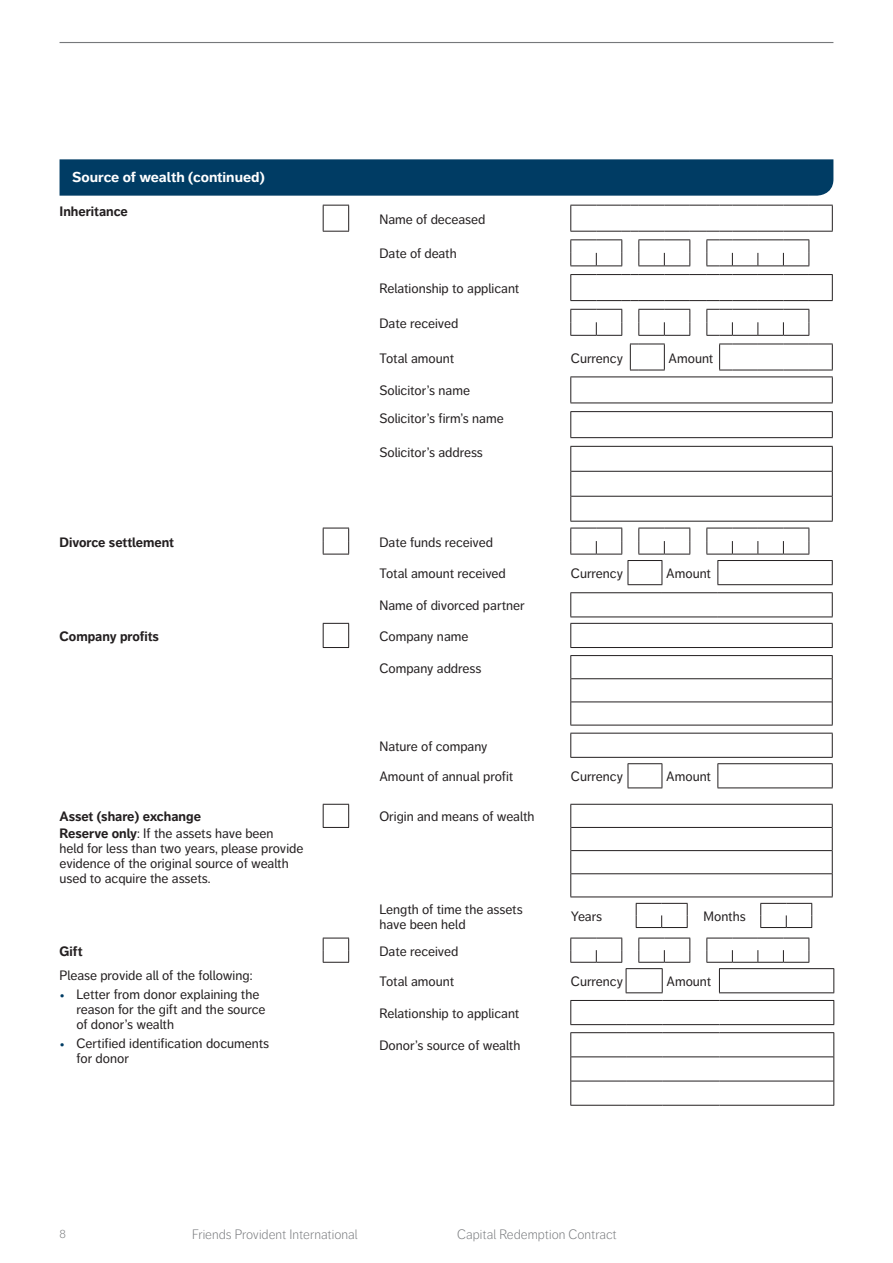
<style>
.page{position:relative;width:893px;height:1263px;background:#fff}
.page>*{position:absolute;margin:0;border:0;box-sizing:border-box;transform-origin:0 0}
.t1{font:700 14.25px "Friends Life Dagny";color:#fff;scale:1.06 1}
.t2{font:13.5px/15px "Friends Life Dagny";color:#231f20}
.t3{font:700 13.5px "Friends Life Dagny";color:#231f20}
.t4{font:300 13.5px "Friends Life Dagny";color:#76787b}
.t5{font:300 12px "Friends Life Dagny";color:#76787b}
.s1{font-weight:700}
.s2{font-weight:300;font-size:15.75px;color:#003c64}
</style>
<div class="page">
<hr style="left:60px;top:42px;width:773px;height:1px;background:#76787b">
<div style="left:60px;top:159px;width:773px;height:37px;background:#003c64"></div>
<svg style="left:349px;top:205px;width:483px;height:165px"></svg>
<svg style="left:323px;top:205px;width:26px;height:27px"></svg>
<svg style="left:570px;top:205px;width:263px;height:27px"></svg>
<svg style="left:570px;top:239px;width:52px;height:27px"></svg>
<svg style="left:638px;top:239px;width:52px;height:27px"></svg>
<svg style="left:706px;top:239px;width:103px;height:27px"></svg>
<svg style="left:570px;top:274px;width:263px;height:27px"></svg>
<svg style="left:570px;top:309px;width:52px;height:27px"></svg>
<svg style="left:638px;top:309px;width:52px;height:27px"></svg>
<svg style="left:706px;top:309px;width:103px;height:27px"></svg>
<svg style="left:630px;top:344px;width:35px;height:27px"></svg>
<svg style="left:719px;top:344px;width:114px;height:27px"></svg>
<svg style="left:570px;top:377px;width:262px;height:144px"></svg>
<svg style="left:570px;top:377px;width:1px;height:26px"></svg>
<hr style="left:570px;top:376px;width:263px;height:1px;background:#231f20">
<svg style="left:832px;top:377px;width:1px;height:26px"></svg>
<hr style="left:570px;top:403px;width:263px;height:1px;background:#231f20">
<svg style="left:570px;top:412px;width:1px;height:25px"></svg>
<hr style="left:570px;top:411px;width:263px;height:1px;background:#231f20">
<svg style="left:832px;top:412px;width:1px;height:25px"></svg>
<hr style="left:570px;top:437px;width:263px;height:1px;background:#231f20">
<hr style="left:570px;top:446px;width:263px;height:1px;background:#231f20">
<hr style="left:571px;top:471px;width:261px;height:1px;background:#231f20">
<svg style="left:570px;top:447px;width:1px;height:74px"></svg>
<hr style="left:571px;top:496px;width:261px;height:1px;background:#231f20">
<svg style="left:832px;top:447px;width:1px;height:74px"></svg>
<hr style="left:570px;top:521px;width:263px;height:1px;background:#231f20">
<hr style="left:570px;top:617px;width:58px;height:1px;background:#231f20">
<hr style="left:628px;top:617px;width:34px;height:1px;background:#231f20">
<hr style="left:662px;top:617px;width:56px;height:1px;background:#231f20">
<hr style="left:718px;top:617px;width:115px;height:1px;background:#231f20">
<svg style="left:323px;top:528px;width:510px;height:89px"></svg>
<svg style="left:349px;top:623px;width:483px;height:134px"></svg>
<svg style="left:570px;top:624px;width:1px;height:23px"></svg>
<hr style="left:570px;top:623px;width:263px;height:1px;background:#231f20">
<svg style="left:832px;top:624px;width:1px;height:23px"></svg>
<svg style="left:323px;top:623px;width:26px;height:25px"></svg>
<hr style="left:570px;top:647px;width:263px;height:1px;background:#231f20">
<hr style="left:570px;top:655px;width:263px;height:1px;background:#231f20">
<svg style="left:570px;top:656px;width:1px;height:69px"></svg>
<hr style="left:571px;top:678px;width:261px;height:1px;background:#231f20">
<svg style="left:832px;top:656px;width:1px;height:69px"></svg>
<hr style="left:571px;top:701px;width:261px;height:1px;background:#231f20">
<hr style="left:570px;top:725px;width:263px;height:1px;background:#231f20">
<svg style="left:570px;top:734px;width:1px;height:23px"></svg>
<hr style="left:570px;top:733px;width:263px;height:1px;background:#231f20">
<svg style="left:832px;top:733px;width:1px;height:24px"></svg>
<hr style="left:570px;top:757px;width:263px;height:1px;background:#231f20">
<hr style="left:628px;top:763px;width:34px;height:1px;background:#231f20">
<hr style="left:717px;top:763px;width:116px;height:1px;background:#231f20">
<svg style="left:627px;top:764px;width:206px;height:24px"></svg>
<hr style="left:717px;top:787px;width:116px;height:1px;background:#231f20">
<svg style="left:323px;top:804px;width:510px;height:92px"></svg>
<hr style="left:571px;top:873px;width:261px;height:1px;background:#231f20">
<hr style="left:570px;top:896px;width:263px;height:1px;background:#231f20">
<svg style="left:635px;top:903px;width:178px;height:25px"></svg>
<svg style="left:323px;top:938px;width:487px;height:25px"></svg>
<svg style="left:570px;top:969px;width:264px;height:136px"></svg>
<svg style="left:626px;top:969px;width:1px;height:23px"></svg>
<hr style="left:626px;top:968px;width:37px;height:1px;background:#231f20">
<svg style="left:662px;top:969px;width:1px;height:23px"></svg>
<svg style="left:719px;top:969px;width:1px;height:23px"></svg>
<hr style="left:719px;top:968px;width:115px;height:1px;background:#231f20">
<svg style="left:833px;top:969px;width:1px;height:23px"></svg>
<hr style="left:626px;top:992px;width:37px;height:1px;background:#231f20">
<hr style="left:719px;top:992px;width:115px;height:1px;background:#231f20">
<svg style="left:570px;top:1001px;width:1px;height:23px"></svg>
<hr style="left:570px;top:1000px;width:56px;height:1px;background:#231f20">
<hr style="left:626px;top:1000px;width:36px;height:1px;background:#231f20">
<hr style="left:662px;top:1000px;width:57px;height:1px;background:#231f20">
<hr style="left:719px;top:1000px;width:115px;height:1px;background:#231f20">
<svg style="left:833px;top:1001px;width:1px;height:23px"></svg>
<hr style="left:570px;top:1024px;width:56px;height:1px;background:#231f20">
<hr style="left:626px;top:1024px;width:36px;height:1px;background:#231f20">
<hr style="left:662px;top:1024px;width:57px;height:1px;background:#231f20">
<hr style="left:719px;top:1024px;width:115px;height:1px;background:#231f20">
<hr style="left:570px;top:1032px;width:56px;height:1px;background:#231f20">
<hr style="left:626px;top:1032px;width:36px;height:1px;background:#231f20">
<hr style="left:662px;top:1032px;width:57px;height:1px;background:#231f20">
<hr style="left:719px;top:1032px;width:115px;height:1px;background:#231f20">
<hr style="left:571px;top:1056px;width:55px;height:1px;background:#231f20">
<hr style="left:626px;top:1056px;width:36px;height:1px;background:#231f20">
<hr style="left:662px;top:1056px;width:57px;height:1px;background:#231f20">
<hr style="left:719px;top:1056px;width:114px;height:1px;background:#231f20">
<svg style="left:570px;top:1033px;width:1px;height:72px"></svg>
<hr style="left:571px;top:1081px;width:55px;height:1px;background:#231f20">
<hr style="left:626px;top:1081px;width:36px;height:1px;background:#231f20">
<hr style="left:662px;top:1081px;width:57px;height:1px;background:#231f20">
<hr style="left:719px;top:1081px;width:114px;height:1px;background:#231f20">
<hr style="left:570px;top:1105px;width:56px;height:1px;background:#231f20">
<hr style="left:626px;top:1105px;width:36px;height:1px;background:#231f20">
<hr style="left:662px;top:1105px;width:57px;height:1px;background:#231f20">
<hr style="left:719px;top:1105px;width:115px;height:1px;background:#231f20">
<svg style="left:833px;top:1033px;width:1px;height:72px"></svg>
<p class="t1" style="left:72px;top:168px;width:183px">Source of wealth (continued)</p>
<p class="t3" style="left:60px;top:203px;width:70px">Inheritance</p>
<p class="t2" style="left:379px;top:211px;width:107px">Name of deceased</p>
<p class="t2" style="left:379px;top:246px;width:79px">Date of death</p>
<p class="t2" style="left:379px;top:281px;width:141px">Relationship to applicant</p>
<p class="t2" style="left:379px;top:316px;width:80px">Date received</p>
<p class="t2" style="left:379px;top:350px;width:76px">Total amount</p>
<p class="t2" style="left:571px;top:350px;width:54px">Currency</p>
<p class="t2" style="left:669px;top:350px;width:46px">Amount</p>
<p class="t2" style="left:379px;top:377px;width:126px;line-height:27.2px">Solicitor’s name<br>Solicitor’s firm’s name</p>
<p class="t2" style="left:379px;top:445px;width:105px">Solicitor’s address</p>
<p class="t3" style="left:60px;top:534px;width:116px">Divorce settlement</p>
<p class="t2" style="left:379px;top:534px;width:115px">Date funds received</p>
<p class="t2" style="left:379px;top:566px;width:128px">Total amount received</p>
<p class="t2" style="left:571px;top:566px;width:54px">Currency</p>
<p class="t2" style="left:666px;top:566px;width:46px">Amount</p>
<p class="t2" style="left:379px;top:598px;width:147px">Name of divorced partner</p>
<p class="t3" style="left:60px;top:628px;width:101px">Company profits</p>
<p class="t2" style="left:379px;top:629px;width:91px">Company name</p>
<p class="t2" style="left:379px;top:660px;width:103px">Company address</p>
<p class="t2" style="left:379px;top:739px;width:110px">Nature of company</p>
<p class="t2" style="left:379px;top:769px;width:136px">Amount of annual profit</p>
<p class="t2" style="left:571px;top:769px;width:54px">Currency</p>
<p class="t2" style="left:666px;top:769px;width:46px">Amount</p>
<p class="t3" style="left:60px;top:809px;width:143px">Asset (share) exchange</p>
<p class="t2" style="left:379px;top:809px;width:157px">Origin and means of wealth</p>
<p class="t2" style="left:60px;top:826px;width:245px"><span class="s1">Reserve only</span>: If the assets have been<br>held for less than two years, please provide evidence of the original source of wealth used to acquire the assets.</p>
<p class="t2" style="left:379px;top:902px;width:145px">Length of time the assets have been held</p>
<p class="t2" style="left:571px;top:909px;width:33px">Years</p>
<p class="t2" style="left:703px;top:909px;width:44px">Months</p>
<p class="t3" style="left:60px;top:943px;width:25px">Gift</p>
<p class="t2" style="left:379px;top:943px;width:80px">Date received</p>
<p class="t2" style="left:60px;top:967px;width:194px">Please provide all of the following:</p>
<p class="t2" style="left:77px;top:986px;width:190px;text-indent:-17px"><span class="s2">•</span> Letter from donor explaining the reason for the gift and the source of donor’s wealth</p>
<p class="t2" style="left:77px;top:1036px;width:194px;text-indent:-17px"><span class="s2">•</span> Certified identification documents for donor</p>
<p class="t2" style="left:379px;top:974px;width:76px">Total amount</p>
<p class="t2" style="left:571px;top:974px;width:54px">Currency</p>
<p class="t2" style="left:666px;top:974px;width:46px">Amount</p>
<p class="t2" style="left:379px;top:1006px;width:141px">Relationship to applicant</p>
<p class="t2" style="left:379px;top:1038px;width:143px">Donor’s source of wealth</p>
<p class="t5" style="left:60px;top:1227px;width:8px">8</p>
<p class="t4" style="left:192px;top:1226px;width:167px">Friends Provident International</p>
<p class="t4" style="left:457px;top:1226px;width:161px">Capital Redemption Contract</p>
</div>
